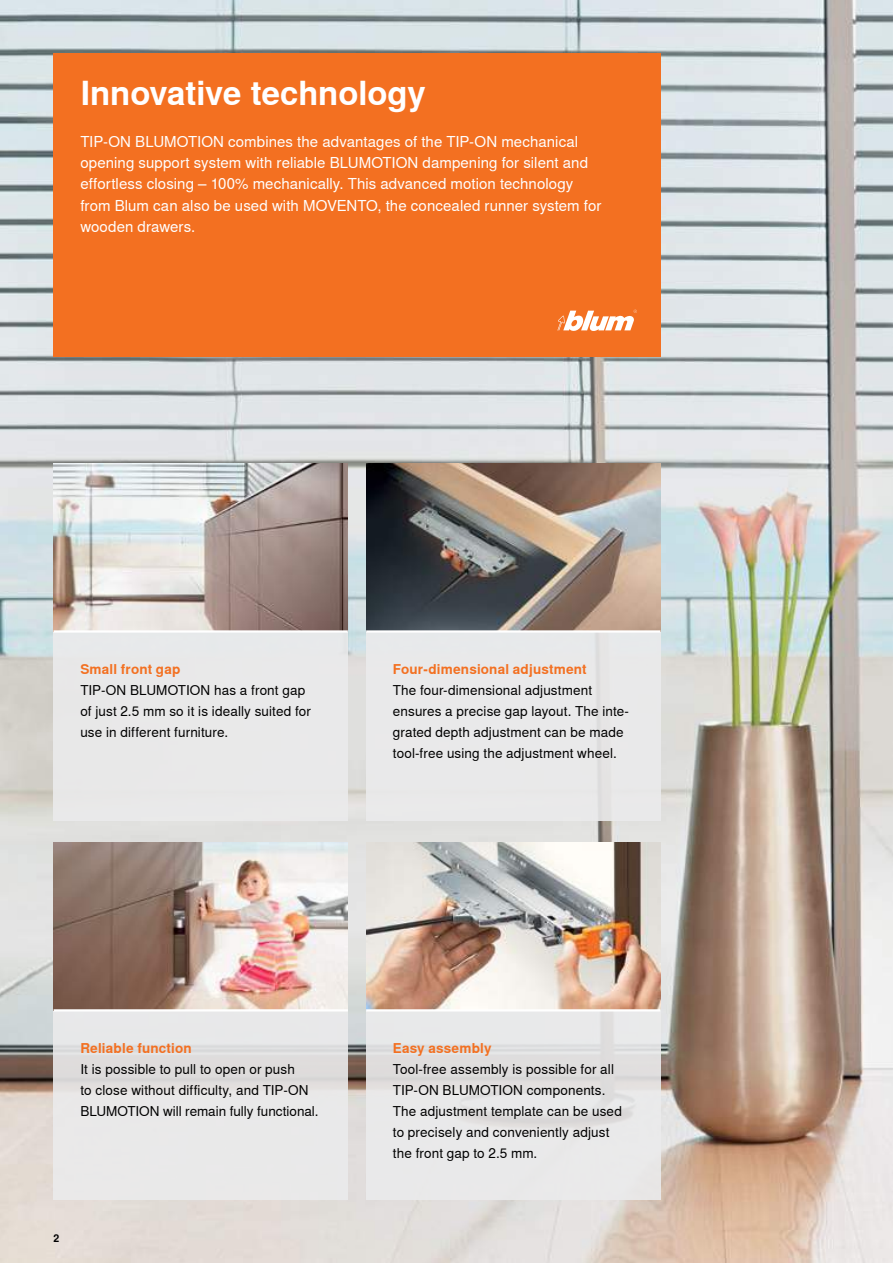
<style>
.page{position:relative;width:893px;height:1263px;background:#fff}
.page>*{position:absolute;margin:0;border:0;box-sizing:border-box;transform-origin:0 0}
.t1{font:700 33px "Nimbus Sans Global";letter-spacing:-.005em;color:#fff}
.t2{font:15px/21px "Nimbus Sans Global";letter-spacing:.005em;color:#fff}
.t3{font:13.5px/21px "Nimbus Sans Global";letter-spacing:.01em;color:#000}
.t4{font:700 13.5px "Nimbus Sans Global";letter-spacing:.01em;color:#f37021}
.t5{font:700 10.5px "Nimbus Sans Global";color:#000}
</style>
<div class="page">
<img style="left:0;top:0;width:893px;height:1263px">
<div style="left:54px;top:54px;width:607px;height:303px;background:#f37021"></div>
<svg style="left:557px;top:310px;width:80px;height:21px"></svg>
<div style="left:54px;top:629px;width:294px;height:192px;background:#ebebec"></div>
<div style="left:54px;top:1008px;width:294px;height:192px;background:linear-gradient(to bottom,#e2e2e2,#eaeaea)"></div>
<div style="left:366px;top:1008px;width:294px;height:192px;background:linear-gradient(to bottom,#e2e2e2,#e9e9e9)"></div>
<div style="left:366px;top:629px;width:294px;height:192px;background:#ebebec"></div>
<img style="left:54px;top:463px;width:294px;height:167px">
<img style="left:54px;top:842px;width:294px;height:167px">
<img style="left:366px;top:842px;width:294px;height:167px">
<img style="left:366px;top:463px;width:294px;height:167px">
<hr style="left:54px;top:630px;width:294px;height:3px;background:#fff">
<hr style="left:54px;top:1009px;width:294px;height:2px;background:#fff">
<hr style="left:366px;top:1009px;width:294px;height:2px;background:#fff">
<hr style="left:366px;top:630px;width:294px;height:3px;background:#fff">
<h1 class="t1" style="left:80px;top:75px;width:347px">Innovative technology</h1>
<p class="t2" style="left:80px;top:132px;width:523px">TIP-ON BLUMOTION combines the advantages of the TIP-ON mechanical opening support system with reliable BLUMOTION dampening for silent and effortless closing – 100% mechanically. This advanced motion technology from Blum can also be used with MOVENTO, the concealed runner system for wooden drawers.</p>
<p class="t4" style="left:80px;top:661px;width:102px">Small front gap</p>
<p class="t3" style="left:80px;top:679px;width:232px">TIP-ON BLUMOTION has a front gap of just 2.5 mm so it is ideally suited for use in different furniture.</p>
<p class="t4" style="left:393px;top:661px;width:195px">Four-dimensional adjustment</p>
<p class="t3" style="left:393px;top:679px;width:238px">The four-dimensional adjustment ensures a precise gap layout. The inte&shy;grated depth adjustment can be made tool-free using the adjustment wheel.</p>
<p class="t4" style="left:80px;top:1040px;width:113px">Reliable function</p>
<p class="t3" style="left:80px;top:1058px;width:240px">It is possible to pull to open or push<br>to close without difficulty, and TIP-ON<br>BLUMOTION will remain fully functional.</p>
<p class="t5" style="left:54px;top:1232px;width:7px">2</p>
<p class="t4" style="left:393px;top:1040px;width:100px">Easy assembly</p>
<p class="t3" style="left:393px;top:1058px;width:230px">Tool-free assembly is possible for all TIP-ON BLUMOTION components.<br>The adjustment template can be used to precisely and conveniently adjust the front gap to 2.5 mm.</p>
</div>
